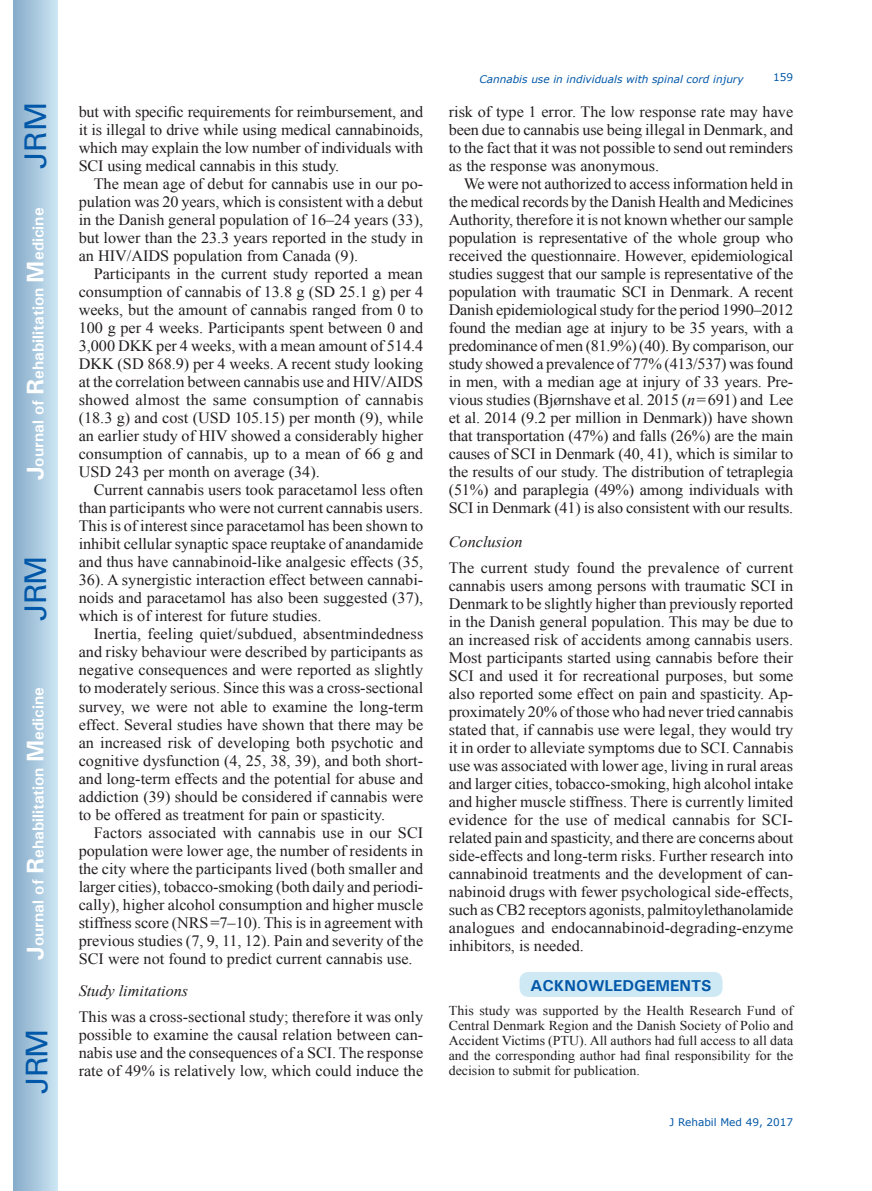
<style>
.page{position:relative;width:872px;height:1191px;background:#fff}
.page>*{position:absolute;margin:0;border:0;box-sizing:border-box;transform-origin:0 0}
.t1{font:30px "Univers";letter-spacing:-.03em;color:#0157a8}
.t2{font:15.75px/18px "Times New Roman";color:#231f20;text-align:justify}
.t3{font:700 15.75px "Univers";color:#fff}
.t4{font:italic 15.75px "Times New Roman";color:#231f20}
.t5{font:700 15.75px "Univers";color:#0157a8}
.t6{font:13.5px/15px "Times New Roman";color:#231f20;text-align:justify}
.t7{font:italic 10.5px "Verdana";color:#0157a8}
.t8{font:10.5px "Verdana";color:#0157a8}
.s1{font-size:24px}
.s2{font-style:italic}
</style>
<div class="page">
<div style="left:14px;top:0;width:43px;height:1191px;background:linear-gradient(to right,#88acca,#cbe5f2)"></div>
<div style="left:519px;top:971px;width:204px;height:26px;background:#cee8f4;border-radius:10px"></div>
<div style="left:518px;top:970px;width:206px;height:28px;border:2px solid #fff;border-radius:10px"></div>
<h1 class="t1" style="left:18px;top:169px;width:68px;rotate:-90deg">JRM</h1>
<p class="t3" style="left:28px;top:480px;width:274px;rotate:-90deg"><span class="s1">J</span>ournal of <span class="s1">R</span>ehabilitation <span class="s1">M</span>edicine</p>
<h1 class="t1" style="left:18px;top:620px;width:67px;rotate:-90deg">JRM</h1>
<p class="t3" style="left:28px;top:959px;width:274px;rotate:-90deg"><span class="s1">J</span>ournal of <span class="s1">R</span>ehabilitation <span class="s1">M</span>edicine</p>
<h1 class="t1" style="left:19px;top:1093px;width:67px;rotate:-90deg">JRM</h1>
<p class="t2" style="left:79px;top:103px;width:346px">but with specific requirements for reimbursement, and it is illegal to drive while using medical cannabinoids, which may explain the low number of individuals with SCI using medical cannabis in this study.</p>
<p class="t2" style="left:79px;top:175px;width:346px;text-indent:15px">The mean age of debut for cannabis use in our po&shy;pulation was 20 years, which is consistent with a debut in the Danish general population of 16–24 years (33), but lower than the 23.3 years reported in the study in an HIV/AIDS population from Canada (9).</p>
<p class="t2" style="left:79px;top:265px;width:346px;text-indent:15px">Participants in the current study reported a mean consumption of cannabis of 13.8 g (SD 25.1 g) per 4 weeks, but the amount of cannabis ranged from 0 to 100 g per 4 weeks. Participants spent between 0 and 3,000 DKK per 4 weeks, with a mean amount of 514.4<br>DKK (SD 868.9) per 4 weeks. A recent study looking at the correlation between cannabis use and HIV/AIDS showed almost the same consumption of cannabis (18.3 g) and cost (USD 105.15) per month (9), while an earlier study of HIV showed a considerably higher consumption of cannabis, up to a mean of 66 g and USD 243 per month on average (34).</p>
<p class="t2" style="left:79px;top:481px;width:346px;text-indent:15px">Current cannabis users took paracetamol less often than participants who were not current cannabis users.<br>This is of interest since paracetamol has been shown to inhibit cellular synaptic space reuptake of anandamide and thus have cannabinoid-like analgesic effects (35, 36). A synergistic interaction effect between cannabi&shy;noids and paracetamol has also been suggested (37), which is of interest for future studies.</p>
<p class="t2" style="left:79px;top:625px;width:346px;text-indent:15px">Inertia, feeling quiet/subdued, absentmindedness and risky behaviour were described by participants as negative consequences and were reported as slightly to moderately serious. Since this was a cross-sectional survey, we were not able to examine the long-term effect. Several studies have shown that there may be an increased risk of developing both psychotic and cognitive dysfunction (4, 25, 38, 39), and both short&shy;and long-term effects and the potential for abuse and addiction (39) should be considered if cannabis were to be offered as treatment for pain or spasticity.</p>
<p class="t2" style="left:79px;top:823px;width:346px;text-indent:15px">Factors associated with cannabis use in our SCI population were lower age, the number of residents in the city where the participants lived (both smaller and larger cities), tobacco-smoking (both daily and periodi&shy;cally), higher alcohol consumption and higher muscle stiffness score (NRS=7–10). This is in agreement with previous studies (7, 9, 11, 12). Pain and severity of the SCI were not found to predict current cannabis use.</p>
<p class="t4" style="left:79px;top:980px;width:111px">Study limitations</p>
<p class="t2" style="left:79px;top:1007px;width:346px">This was a cross-sectional study; therefore it was only possible to examine the causal relation between can&shy;nabis use and the consequences of a SCI. The response rate of 49% is relatively low, which could induce the</p>
<p class="t7" style="left:479px;top:72px;width:266px">Cannabis use in individuals with spinal cord injury</p>
<p class="t8" style="left:773px;top:70px;width:22px">159</p>
<p class="t2" style="left:449px;top:103px;width:346px">risk of type 1 error. The low response rate may have been due to cannabis use being illegal in Denmark, and to the fact that it was not possible to send out reminders as the response was anonymous.</p>
<p class="t2" style="left:449px;top:175px;width:346px;text-indent:15px">We were not authorized to access information held in the medical records by the Danish Health and Medicines Authority, therefore it is not known whether our sample population is representative of the whole group who received the questionnaire. However, epidemiological studies suggest that our sample is representative of the population with traumatic SCI in Denmark. A recent Danish epidemiological study for the period 1990–2012 found the median age at injury to be 35 years, with a predominance of men (81.9%) (40). By comparison, our study showed a prevalence of 77% (413/537) was found in men, with a median age at injury of 33 years. Pre&shy;vious studies (Bjørnshave et al. 2015 (<span class="s2">n</span>=691) and Lee et al. 2014 (9.2 per million in Denmark)) have shown that transportation (47%) and falls (26%) are the main causes of SCI in Denmark (40, 41), which is similar to the results of our study. The distribution of tetraplegia (51%) and paraplegia (49%) among individuals with SCI in Denmark (41) is also consistent with our results.</p>
<p class="t4" style="left:449px;top:531px;width:75px">Conclusion</p>
<p class="t2" style="left:449px;top:558px;width:346px">The current study found the prevalence of current cannabis users among persons with traumatic SCI in Denmark to be slightly higher than previously reported in the Danish general population. This may be due to an increased risk of accidents among cannabis users.<br>Most participants started using cannabis before their SCI and used it for recreational purposes, but some also reported some effect on pain and spasticity. Ap&shy;proximately 20% of those who had never tried cannabis stated that, if cannabis use were legal, they would try it in order to alleviate symptoms due to SCI. Cannabis use was associated with lower age, living in rural areas and larger cities, tobacco-smoking, high alcohol intake and higher muscle stiffness. There is currently limited evidence for the use of medical cannabis for SCI&shy;related pain and spasticity, and there are concerns about side-effects and long-term risks. Further research into cannabinoid treatments and the development of can&shy;nabinoid drugs with fewer psychological side-effects, such as CB2 receptors agonists, palmitoylethanolamide analogues and endocannabinoid-degrading-enzyme inhibitors, is needed.</p>
<p class="t5" style="left:530px;top:975px;width:183px">ACKNOWLEDGEMENTS</p>
<p class="t6" style="left:449px;top:1002px;width:346px">This study was supported by the Health Research Fund of Central Denmark Region and the Danish Society of Polio and Accident Victims (PTU). All authors had full access to all data and the corresponding author had final responsibility for the decision to submit for publication.</p>
<p class="t8" style="left:669px;top:1114px;width:125px">J Rehabil Med 49, 2017</p>
</div>
